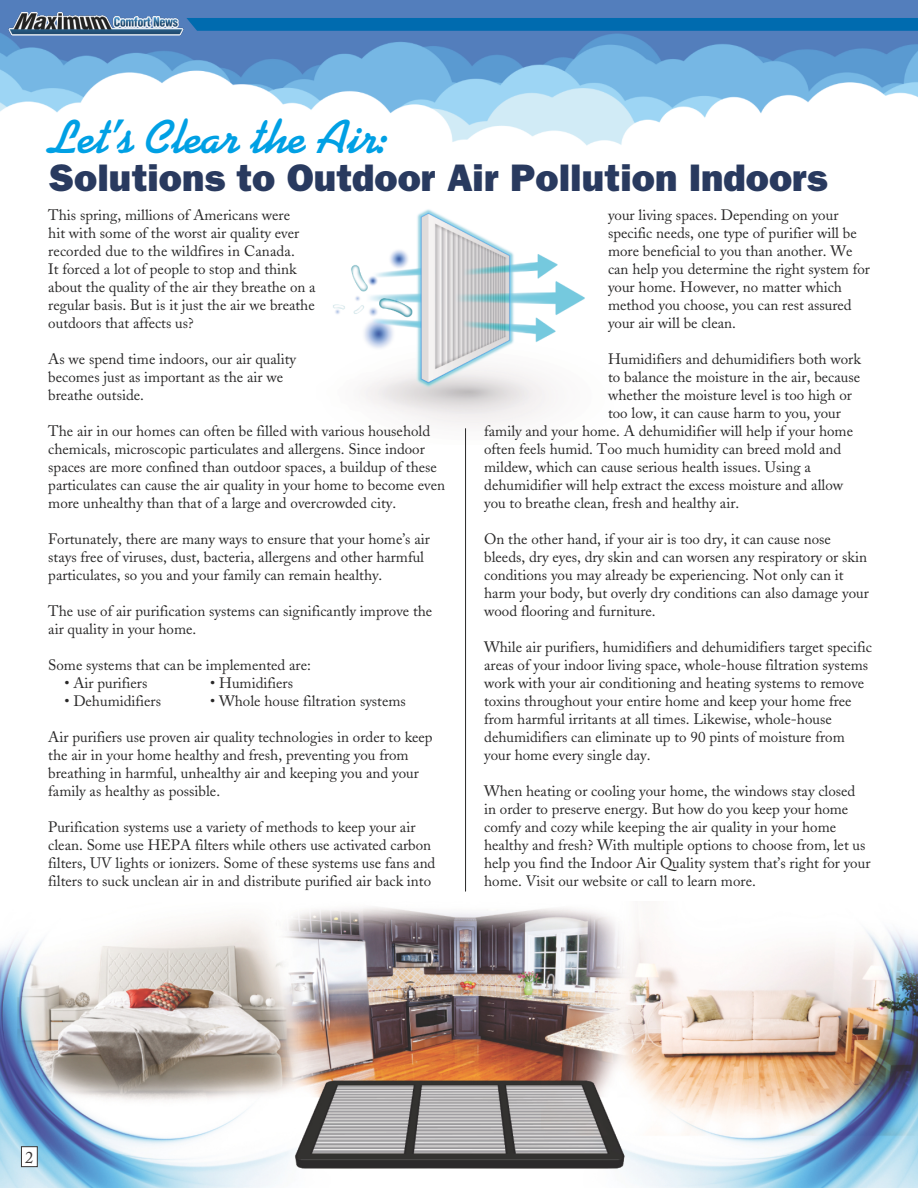
<style>
.page{position:relative;width:918px;height:1188px;background:#fff}
.page>*{position:absolute;margin:0;border:0;box-sizing:border-box;transform-origin:0 0}
.t1{font:700 48px "Kaufmann";color:#00a0e4}
.t2{font:800 38.55px "Franklin Gothic";color:#293a5f}
.t3{font:16.5px "Adobe Caslon";color:#383534}
.t4{font:15px/18px "Adobe Caslon";color:#292828}
</style>
<div class="page">
<img style="left:0;top:907px;width:918px;height:281px">
<img style="left:333px;top:209px;width:252px;height:236px">
<img style="left:0;top:0;width:918px;height:146px">
<div style="left:21px;top:1146px;width:17px;height:21px;background:#fff;border:1px solid #383534"></div>
<img style="left:8px;top:12px;width:176px;height:23px">
<hr style="left:465px;top:429px;width:1px;height:462px;background:#292828">
<svg style="left:186px;top:18px;width:732px;height:13px"></svg>
<h1 class="t1" style="left:49px;top:108px;width:343px">Let’s Clear the Air:</h1>
<h2 class="t2" style="left:49px;top:156px;width:780px">Solutions to Outdoor Air Pollution Indoors</h2>
<p class="t4" style="left:48px;top:206px;width:269px">This spring, millions of Americans were<br>hit with some of the worst air quality ever recorded due to the wildfires in Canada.<br>It forced a lot of people to stop and think about the quality of the air they breathe on a regular basis. But is it just the air we breathe outdoors that affects us?</p>
<p class="t4" style="left:48px;top:350px;width:249px">As we spend time indoors, our air quality becomes just as important as the air we breathe outside.</p>
<p class="t4" style="left:48px;top:422px;width:398px">The air in our homes can often be filled with various household chemicals, microscopic particulates and allergens. Since indoor spaces are more confined than outdoor spaces, a buildup of these particulates can cause the air quality in your home to become even more unhealthy than that of a large and overcrowded city.</p>
<p class="t4" style="left:48px;top:530px;width:383px">Fortunately, there are many ways to ensure that your home’s air stays free of viruses, dust, bacteria, allergens and other harmful particulates, so you and your family can remain healthy.</p>
<p class="t4" style="left:48px;top:602px;width:386px">The use of air purification systems can significantly improve the air quality in your home.</p>
<p class="t4" style="left:48px;top:656px;width:264px">Some systems that can be implemented are:</p>
<p class="t4" style="left:65px;top:674px;width:84px">• Air purifiers</p>
<p class="t4" style="left:210px;top:674px;width:84px">• Humidifiers</p>
<p class="t4" style="left:65px;top:692px;width:98px">• Dehumidifiers</p>
<p class="t4" style="left:210px;top:692px;width:197px">• Whole house filtration systems</p>
<p class="t4" style="left:48px;top:728px;width:386px">Air purifiers use proven air quality technologies in order to keep the air in your home healthy and fresh, preventing you from breathing in harmful, unhealthy air and keeping you and your family as healthy as possible.</p>
<p class="t4" style="left:48px;top:818px;width:389px">Purification systems use a variety of methods to keep your air clean. Some use HEPA filters while others use activated carbon filters, UV lights or ionizers. Some of these systems use fans and filters to suck unclean air in and distribute purified air back into</p>
<p class="t4" style="left:608px;top:206px;width:264px">your living spaces. Depending on your specific needs, one type of purifier will be more beneficial to you than another. We can help you determine the right system for your home. However, no matter which method you choose, you can rest assured your air will be clean.</p>
<p class="t4" style="left:608px;top:350px;width:254px">Humidifiers and dehumidifiers both work</p>
<p class="t4" style="left:608px;top:368px;width:254px">to balance the moisture in the air, because</p>
<p class="t4" style="left:608px;top:386px;width:245px">whether the moisture level is too high or</p>
<p class="t4" style="left:608px;top:404px;width:234px">too low, it can cause harm to you, your</p>
<p class="t4" style="left:484px;top:422px;width:370px">family and your home. A dehumidifier will help if your home</p>
<p class="t4" style="left:484px;top:440px;width:359px">often feels humid. Too much humidity can breed mold and</p>
<p class="t4" style="left:484px;top:458px;width:328px">mildew, which can cause serious health issues. Using a</p>
<p class="t4" style="left:484px;top:476px;width:360px">dehumidifier will help extract the excess moisture and allow</p>
<p class="t4" style="left:484px;top:494px;width:257px">you to breathe clean, fresh and healthy air.</p>
<p class="t4" style="left:484px;top:530px;width:386px">On the other hand, if your air is too dry, it can cause nose bleeds, dry eyes, dry skin and can worsen any respiratory or skin conditions you may already be experiencing. Not only can it harm your body, but overly dry conditions can also damage your wood flooring and furniture.</p>
<p class="t4" style="left:484px;top:638px;width:389px">While air purifiers, humidifiers and dehumidifiers target specific areas of your indoor living space, whole-house filtration systems work with your air conditioning and heating systems to remove toxins throughout your entire home and keep your home free from harmful irritants at all times. Likewise, whole-house dehumidifiers can eliminate up to 90 pints of moisture from your home every single day.</p>
<p class="t4" style="left:484px;top:782px;width:388px">When heating or cooling your home, the windows stay closed in order to preserve energy. But how do you keep your home comfy and cozy while keeping the air quality in your home healthy and fresh? With multiple options to choose from, let us help you find the Indoor Air Quality system that’s right for your home. Visit our website or call to learn more.</p>
<p class="t3" style="left:25px;top:1147px;width:10px">2</p>
</div>
